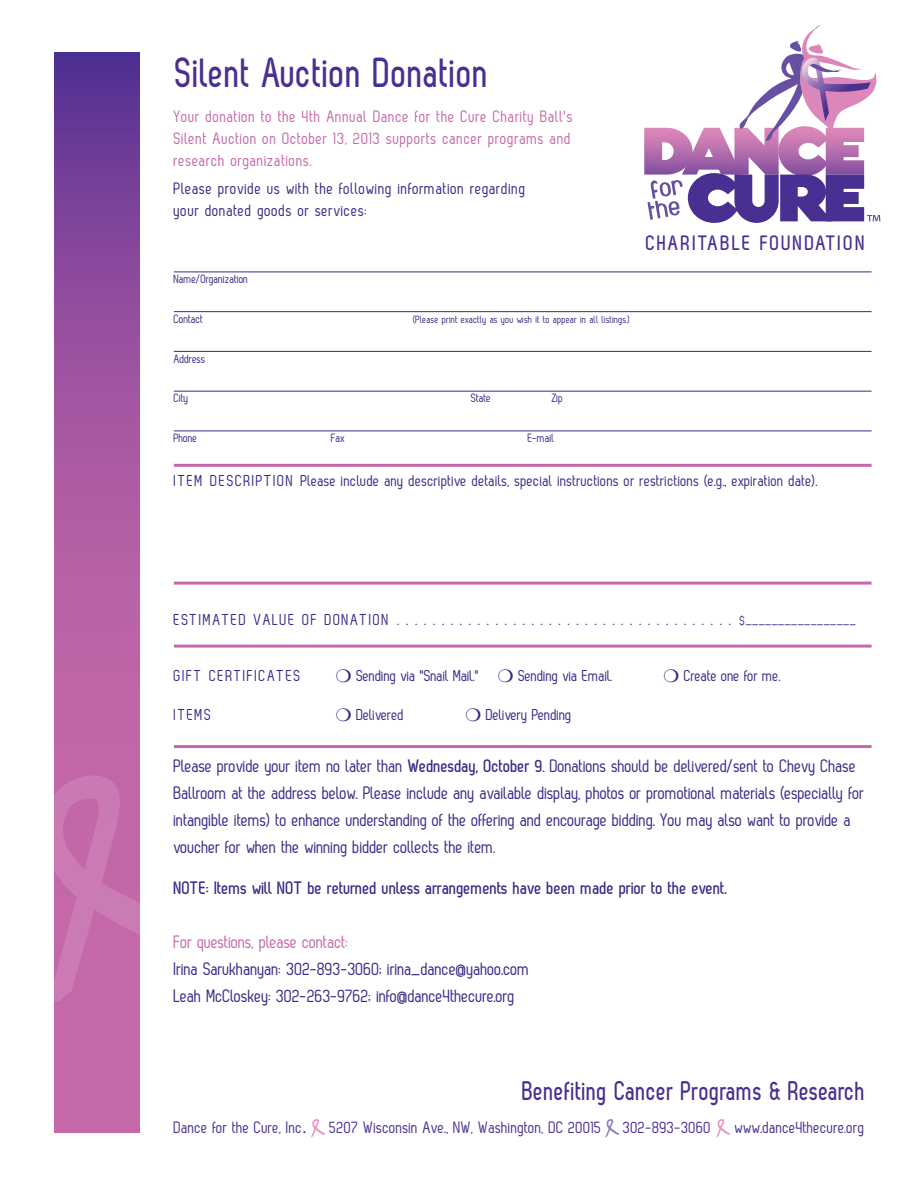
<style>
.page{position:relative;width:918px;height:1188px;background:#fff}
.page>*{position:absolute;margin:0;border:0;box-sizing:border-box;transform-origin:0 0}
.t1{font:700 42px "Zag";letter-spacing:.01em;color:#4a2f92;scale:.91 1}
.t2{font:700 27px "Zag";letter-spacing:.01em;color:#4a2f92;scale:.91 1}
.t3{font:700 20.85px "Zag";letter-spacing:.085em;color:#4a2f92}
.t4{font:18px/27px "Zag";letter-spacing:-.015em;color:#342a86}
.t5{font:700 18px "Zag";letter-spacing:-.015em;color:#342a86}
.t6{font:18px "Zag";letter-spacing:-.015em;color:#c568a9}
.t7{font:16.5px/21.8px "Zag";letter-spacing:.025em;color:#c568a9;text-align:justify}
.t8{font:16.5px "Zag";color:#4a2f92}
.t9{font:16.5px/21.8px "Zag";letter-spacing:.025em;color:#342a86}
.t10{font:15.75px "Zag";letter-spacing:.005em;color:#342a86}
.t11{font:15.75px "Zag";letter-spacing:.085em;color:#342a86}
.t12{font:15.75px "Zag";letter-spacing:-.015em;color:#342a86}
.t13{font:12.75px "Zag";color:#342a86}
.t14{font:12px "Zag";letter-spacing:-.015em;color:#342a86}
.t15{font:10.5px "Zag";color:#342a86}
.s1{font-weight:700}
.s2{font-family:"Minion Pro";font-size:18px}
</style>
<div class="page">
<svg style="left:644px;top:25px;width:236px;height:198px"></svg>
<svg style="left:54px;top:53px;width:86px;height:1080px;background:#a155a1"></svg>
<svg style="left:54px;top:774px;width:86px;height:227px;background:#c66fad"></svg>
<svg style="left:311px;top:1119px;width:15px;height:19px"></svg>
<svg style="left:605px;top:1119px;width:15px;height:19px"></svg>
<svg style="left:716px;top:1119px;width:15px;height:19px"></svg>
<hr style="left:174px;top:272px;width:698px;height:1px;background:#342a86">
<hr style="left:174px;top:311px;width:698px;height:1px;background:#342a86">
<hr style="left:174px;top:351px;width:698px;height:1px;background:#342a86">
<hr style="left:174px;top:391px;width:698px;height:1px;background:#342a86">
<hr style="left:174px;top:431px;width:698px;height:1px;background:#342a86">
<hr style="left:174px;top:464px;width:698px;height:3px;background:#c568a9">
<hr style="left:174px;top:582px;width:698px;height:3px;background:#c568a9">
<hr style="left:174px;top:645px;width:698px;height:3px;background:#c568a9">
<hr style="left:174px;top:745px;width:698px;height:3px;background:#c568a9">
<p class="t1" style="left:176px;top:49px;width:346px">Silent Auction Donation</p>
<p class="t7" style="left:174px;top:106px;width:401px">Your donation to the 4th Annual Dance for the Cure Charity Ball's Silent Auction on October 13, 2013 supports cancer programs and research organizations.</p>
<p class="t9" style="left:174px;top:178px;width:353px">Please provide us with the following information regarding your donated goods or services:</p>
<p class="t3" style="left:646px;top:232px;width:221px">CHARITABLE FOUNDATION</p>
<p class="t14" style="left:174px;top:272px;width:76px">Name/Organization</p>
<p class="t14" style="left:174px;top:312px;width:31px">Contact</p>
<p class="t15" style="left:413px;top:313px;width:219px">(Please print exactly as you wish it to appear in all listings.)</p>
<p class="t14" style="left:174px;top:352px;width:33px">Address</p>
<p class="t14" style="left:174px;top:392px;width:16px">City</p>
<p class="t14" style="left:471px;top:392px;width:22px">State</p>
<p class="t14" style="left:552px;top:392px;width:13px">Zip</p>
<p class="t14" style="left:174px;top:431px;width:25px">Phone</p>
<p class="t14" style="left:331px;top:431px;width:15px">Fax</p>
<p class="t14" style="left:528px;top:431px;width:28px">E-mail</p>
<p class="t10" style="left:174px;top:472px;width:646px">ITEM DESCRIPTION Please include any descriptive details, special instructions or restrictions (e.g., expiration date).</p>
<p class="t11" style="left:174px;top:611px;width:224px">ESTIMATED VALUE OF DONATION.......................................</p>
<p class="t13" style="left:740px;top:614px;width:118px">$_________________</p>
<p class="t11" style="left:174px;top:667px;width:128px">GIFT CERTIFICATES</p>
<p class="t12" style="left:357px;top:667px;width:124px">Sending via "Snail Mail."</p>
<p class="t12" style="left:519px;top:667px;width:96px">Sending via Email.</p>
<p class="t12" style="left:684px;top:667px;width:98px">Create one for me.</p>
<p class="t10" style="left:174px;top:706px;width:39px">ITEMS</p>
<p class="t12" style="left:357px;top:706px;width:49px">Delivered</p>
<p class="t12" style="left:486px;top:706px;width:87px">Delivery Pending</p>
<p class="t4" style="left:174px;top:752px;width:692px">Please provide your item no later than <span class="s1">Wednesday, October 9</span>. Donations should be delivered/sent to Chevy Chase Ballroom at the address below. Please include any available display, photos or promotional materials (especially for intangible items) to enhance understanding of the offering and encourage bidding. You may also want to provide a voucher for when the winning bidder collects the item.</p>
<p class="t5" style="left:174px;top:877px;width:555px">NOTE: Items will NOT be returned unless arrangements have been made prior to the event.</p>
<p class="t6" style="left:174px;top:932px;width:177px">For questions, please contact:</p>
<p class="t4" style="left:174px;top:955px;width:358px">Irina Sarukhanyan: 302-893-3060; irina_dance@yahoo.com</p>
<p class="t4" style="left:174px;top:982px;width:343px">Leah McCloskey: 302-263-9762; info@dance4thecure.org</p>
<p class="t2" style="left:523px;top:1076px;width:379px">Benefiting Cancer Programs &amp; Research</p>
<p class="t8" style="left:174px;top:1118px;width:134px">Dance for the Cure, Inc<span class="s2">.</span></p>
<p class="t8" style="left:330px;top:1118px;width:274px">5207 Wisconsin Ave., NW, Washington, DC 20015</p>
<p class="t8" style="left:623px;top:1118px;width:90px">302-893-3060</p>
<p class="t8" style="left:735px;top:1118px;width:132px">www.dance4thecure.org</p>
</div>
